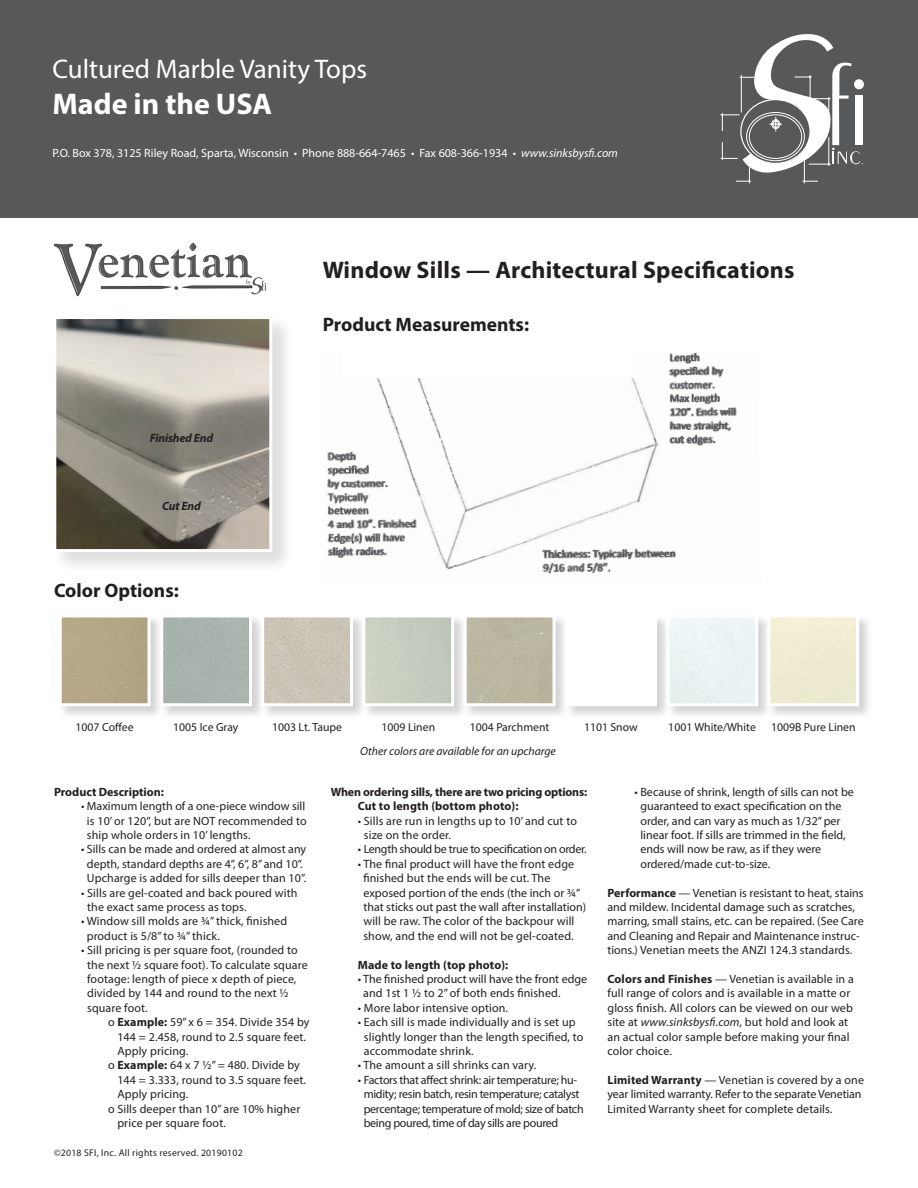
<style>
.page{position:relative;width:918px;height:1188px;background:#fff}
.page>*{position:absolute;margin:0;border:0;box-sizing:border-box;transform-origin:0 0}
.t1{font:700 30px "Myriad Pro";color:#fff}
.t2{font:27px "Myriad Pro";color:#fff}
.t3{font:700 24px "Myriad Pro";letter-spacing:.01em;color:#231f20}
.t4{font:700 19.5px "Myriad Pro";color:#231f20}
.t5{font:12px/14.4px "Myriad Pro";letter-spacing:.005em;color:#231f20}
.t6{font:12px/14.4px "Myriad Pro";letter-spacing:-.025em;color:#231f20}
.t7{font:700 12px/14.4px "Myriad Pro";color:#231f20}
.t8{font:12px "Myriad Pro";color:#fff}
.t9{font:italic 700 12px "Myriad Pro";letter-spacing:-.015em;color:#231f20}
.t10{font:11.7px "Myriad Pro";color:#231f20}
.t11{font:italic 11.7px "Myriad Pro";color:#231f20}
.t12{font:9.75px "Myriad Pro";letter-spacing:.025em;color:#231f20}
.s1{font-style:italic}
.s2{font-weight:700}
</style>
<div class="page">
<img style="left:53px;top:242px;width:213px;height:55px">
<div style="left:52px;top:315px;width:242px;height:259px;background:#231f20;opacity:.15"></div>
<img style="left:57px;top:320px;width:211px;height:228px">
<div style="left:53px;top:316px;width:219px;height:236px;border:3px solid #fff"></div>
<div style="left:58px;top:614px;width:106px;height:106px;background:#231f20;opacity:.2"></div>
<div style="left:63px;top:618px;width:84px;height:84px;background:#b3a785"></div>
<div style="left:59px;top:614px;width:92px;height:92px;border:3px solid #fff"></div>
<div style="left:160px;top:614px;width:106px;height:106px;background:#231f20;opacity:.2"></div>
<div style="left:164px;top:618px;width:84px;height:84px;background:#a9b3ad"></div>
<div style="left:160px;top:614px;width:92px;height:92px;border:3px solid #fff"></div>
<div style="left:261px;top:614px;width:106px;height:106px;background:#231f20;opacity:.2"></div>
<div style="left:265px;top:618px;width:84px;height:84px;background:#cac4b6"></div>
<div style="left:261px;top:614px;width:92px;height:92px;border:3px solid #fff"></div>
<div style="left:362px;top:614px;width:106px;height:106px;background:#231f20;opacity:.2"></div>
<img style="left:366px;top:618px;width:84px;height:84px">
<div style="left:362px;top:614px;width:92px;height:92px;border:3px solid #fff"></div>
<div style="left:463px;top:614px;width:106px;height:106px;background:#231f20;opacity:.2"></div>
<div style="left:468px;top:618px;width:84px;height:84px;background:#bab7a0"></div>
<div style="left:464px;top:614px;width:92px;height:92px;border:3px solid #fff"></div>
<div style="left:565px;top:614px;width:106px;height:106px;background:#231f20;opacity:.2"></div>
<img style="left:569px;top:618px;width:84px;height:84px">
<div style="left:666px;top:614px;width:106px;height:106px;background:#231f20;opacity:.2"></div>
<div style="left:670px;top:618px;width:84px;height:84px;background:#ebf3f3"></div>
<div style="left:666px;top:614px;width:92px;height:92px;border:3px solid #fff"></div>
<div style="left:767px;top:614px;width:106px;height:106px;background:#231f20;opacity:.2"></div>
<div style="left:771px;top:618px;width:84px;height:84px;background:#eeecd1"></div>
<div style="left:767px;top:614px;width:92px;height:92px;border:3px solid #fff"></div>
<img style="left:327px;top:352px;width:410px;height:222px">
<div style="left:342px;top:345px;width:292px;height:33px;background:#fff"></div>
<div style="left:0;top:0;width:918px;height:217px;background:#57585a"></div>
<svg style="left:721px;top:34px;width:142px;height:149px"></svg>
<h2 class="t2" style="left:52px;top:52px;width:316px">Cultured Marble Vanity Tops</h2>
<h1 class="t1" style="left:52px;top:84px;width:221px">Made in the USA</h1>
<p class="t8" style="left:52px;top:145px;width:567px">P.O. Box 378, 3125 Riley Road, Sparta, Wisconsin • Phone 888-664-7465 • Fax 608-366-1934 • <span class="s1">www.sinksbysfi.com</span></p>
<h3 class="t3" style="left:323px;top:254px;width:474px">Window Sills — Architectural Specifications</h3>
<p class="t9" style="left:150px;top:430px;width:65px">Finished End</p>
<p class="t9" style="left:162px;top:499px;width:40px">Cut End</p>
<h3 class="t4" style="left:54px;top:578px;width:126px">Color Options:</h3>
<h3 class="t4" style="left:323px;top:312px;width:208px">Product Measurements:</h3>
<p class="t10" style="left:76px;top:719px;width:59px">1007 Coffee</p>
<p class="t10" style="left:173px;top:719px;width:67px">1005 Ice Gray</p>
<p class="t10" style="left:272px;top:719px;width:71px">1003 Lt. Taupe</p>
<p class="t10" style="left:382px;top:719px;width:55px">1009 Linen</p>
<p class="t10" style="left:470px;top:719px;width:81px">1004 Parchment</p>
<p class="t10" style="left:584px;top:719px;width:55px">1101 Snow</p>
<p class="t10" style="left:668px;top:719px;width:89px">1001 White/White</p>
<p class="t10" style="left:771px;top:719px;width:86px">1009B Pure Linen</p>
<p class="t11" style="left:360px;top:744px;width:197px">Other colors are available for an upcharge</p>
<p class="t7" style="left:54px;top:784px;width:111px">Product Description:</p>
<p class="t5" style="left:87px;top:799px;width:221px;text-align:justify;text-indent:-6px">• Maximum length of a one-piece window sill is 10’ or 120”, but are NOT recommended to ship whole orders in 10’ lengths.</p>
<p class="t5" style="left:81px;top:842px;width:227px;text-align:center">• Sills can be made and ordered at almost any depth, standard depths are 4”, 6”, 8” and 10”.<br>Upcharge is added for sills deeper than 10”.</p>
<p class="t5" style="left:87px;top:885px;width:212px;text-indent:-6px">• Sills are gel-coated and back poured with the exact same process as tops.</p>
<p class="t5" style="left:87px;top:914px;width:202px;text-indent:-6px">• Window sill molds are ¾” thick, finished product is 5/8” to ¾” thick.</p>
<p class="t5" style="left:87px;top:943px;width:222px;text-indent:-6px">• Sill pricing is per square foot, (rounded to the next ½ square foot). To calculate square footage: length of piece x depth of piece, divided by 144 and round to the next ½ square foot.</p>
<p class="t5" style="left:108px;top:1015px;width:203px">o <span class="s2">Example:</span> 59” x 6 = 354. Divide 354 by</p>
<p class="t5" style="left:117px;top:1029px;width:190px">144 = 2.458, round to 2.5 square feet.</p>
<p class="t5" style="left:117px;top:1044px;width:73px">Apply pricing.</p>
<p class="t5" style="left:108px;top:1058px;width:193px">o <span class="s2">Example:</span> 64 x 7 ½” = 480. Divide by</p>
<p class="t5" style="left:117px;top:1072px;width:190px">144 = 3.333, round to 3.5 square feet.</p>
<p class="t5" style="left:117px;top:1087px;width:73px">Apply pricing.</p>
<p class="t5" style="left:108px;top:1101px;width:194px">o Sills deeper than 10” are 10% higher</p>
<p class="t5" style="left:117px;top:1116px;width:110px">price per square foot.</p>
<p class="t12" style="left:54px;top:1147px;width:190px">©2018 SFI, Inc. All rights reserved. 20190102</p>
<p class="t7" style="left:358px;top:784px;width:231px;text-indent:-27px">When ordering sills, there are two pricing options:<br>Cut to length (bottom photo):</p>
<p class="t5" style="left:364px;top:813px;width:215px;text-indent:-6px">• Sills are run in lengths up to 10’ and cut to size on the order.</p>
<p class="t6" style="left:358px;top:842px;width:230px">• Length should be true to specification on order.</p>
<p class="t5" style="left:363px;top:856px;width:224px;text-indent:-6px">• The final product will have the front edge finished but the ends will be cut. The exposed portion of the ends (the inch or ¾” that sticks out past the wall after installation) will be raw. The color of the backpour will show, and the end will not be gel-coated.</p>
<p class="t7" style="left:358px;top:957px;width:152px">Made to length (top photo):</p>
<p class="t5" style="left:363px;top:972px;width:226px;text-indent:-5px">• The finished product will have the front edge and 1st 1 ½ to 2” of both ends finished.</p>
<p class="t5" style="left:358px;top:1000px;width:152px">• More labor intensive option.</p>
<p class="t5" style="left:364px;top:1015px;width:221px;text-indent:-6px">• Each sill is made individually and is set up slightly longer than the length specified, to accommodate shrink.</p>
<p class="t5" style="left:358px;top:1058px;width:180px">• The amount a sill shrinks can vary.</p>
<p class="t6" style="left:364px;top:1072px;width:222px;text-indent:-6px">• Factors that affect shrink: air temperature; hu&shy;midity; resin batch, resin temperature; catalyst percentage; temperature of mold; size of batch being poured, time of day sills are poured</p>
<p class="t5" style="left:640px;top:784px;width:215px;text-indent:-6px">• Because of shrink, length of sills can not be guaranteed to exact specification on the order, and can vary as much as 1/32” per linear foot. If sills are trimmed in the field, ends will now be raw, as if they were ordered/made cut-to-size.</p>
<p class="t5" style="left:608px;top:885px;width:258px"><span class="s2">Performance</span> — Venetian is resistant to heat, stains and mildew. Incidental damage such as scratches, marring, small stains, etc. can be repaired. (See Care and Cleaning and Repair and Maintenance instruc&shy;tions.) Venetian meets the ANZI 124.3 standards.</p>
<p class="t5" style="left:608px;top:972px;width:248px"><span class="s2">Colors and Finishes</span> — Venetian is available in a full range of colors and is available in a matte or gloss finish. All colors can be viewed on our web site at <span class="s1">www.sinksbysfi.com</span>, but hold and look at an actual color sample before making your final color choice.</p>
<p class="t5" style="left:608px;top:1072px;width:258px"><span class="s2">Limited Warranty</span> — Venetian is covered by a one year limited warranty. Refer to the separate Venetian<br>Limited Warranty sheet for complete details.</p>
</div>
